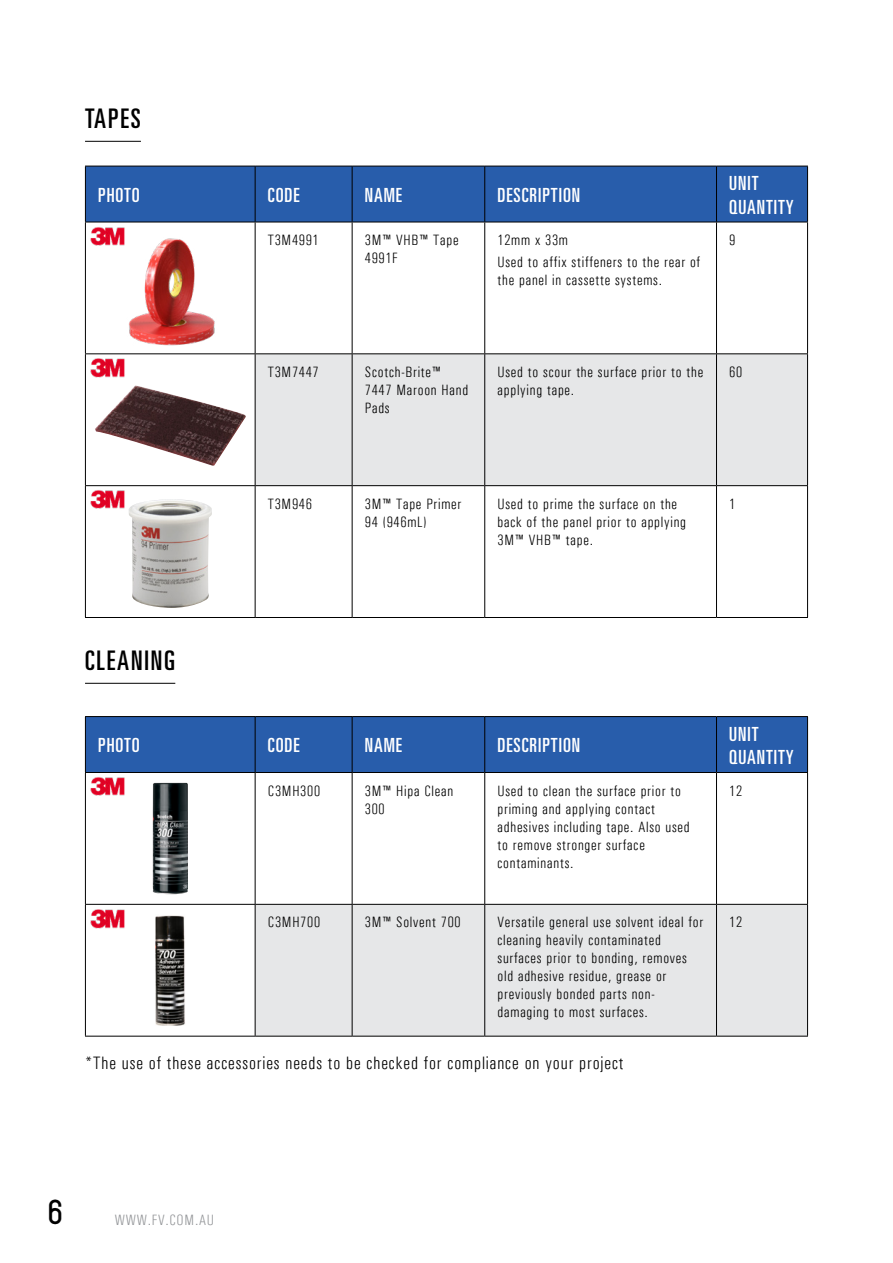
<style>
.page{position:relative;width:893px;height:1263px;background:#fff}
.page>*{position:absolute;margin:0;border:0;box-sizing:border-box;transform-origin:0 0}
.t1{font:700 30px "Mohave";color:#000}
.t2{font:ultra-condensed 27px "Univers";letter-spacing:.07em;color:#000}
.t3{font:ultra-condensed 19.5px/23.4px "Univers";letter-spacing:.05em;color:#fff}
.t4{font:300 condensed 18px "Univers";letter-spacing:.05em;color:#000}
.t5{font:300 condensed 15px/18px "Univers";letter-spacing:.05em;color:#000}
.t6{font:300 condensed 15px "Univers";letter-spacing:.05em;color:#939598}
</style>
<div class="page">
<hr style="left:85px;top:141px;width:56px;height:1px;background:#000">
<hr style="left:85px;top:683px;width:90px;height:1px;background:#000">
<div style="left:86px;top:167px;width:721px;height:55px;background:#285dab"></div>
<svg style="left:254px;top:223px;width:232px;height:130px"></svg>
<div style="left:256px;top:354px;width:551px;height:131px;background:#e6e7e8"></div>
<hr style="left:255px;top:166px;width:1px;height:56px;background:#000">
<hr style="left:352px;top:166px;width:1px;height:56px;background:#000">
<hr style="left:484px;top:166px;width:1px;height:56px;background:#000">
<hr style="left:716px;top:166px;width:1px;height:56px;background:#000">
<hr style="left:255px;top:222px;width:1px;height:131px;background:#000">
<hr style="left:352px;top:222px;width:1px;height:131px;background:#000">
<hr style="left:484px;top:222px;width:1px;height:131px;background:#000">
<hr style="left:716px;top:222px;width:1px;height:131px;background:#000">
<hr style="left:255px;top:354px;width:1px;height:131px;background:#000">
<hr style="left:352px;top:354px;width:1px;height:131px;background:#000">
<hr style="left:484px;top:354px;width:1px;height:131px;background:#000">
<hr style="left:716px;top:354px;width:1px;height:131px;background:#000">
<hr style="left:85px;top:485px;width:170px;height:1px;background:#000">
<hr style="left:255px;top:485px;width:97px;height:1px;background:#000">
<hr style="left:255px;top:486px;width:1px;height:131px;background:#000">
<hr style="left:352px;top:485px;width:133px;height:1px;background:#000">
<hr style="left:352px;top:486px;width:1px;height:131px;background:#000">
<hr style="left:485px;top:485px;width:231px;height:1px;background:#000">
<hr style="left:484px;top:486px;width:1px;height:131px;background:#000">
<hr style="left:716px;top:485px;width:92px;height:1px;background:#000">
<hr style="left:716px;top:486px;width:1px;height:131px;background:#000">
<hr style="left:85px;top:617px;width:170px;height:1px;background:#000">
<hr style="left:255px;top:617px;width:97px;height:1px;background:#000">
<hr style="left:352px;top:617px;width:133px;height:1px;background:#000">
<hr style="left:485px;top:617px;width:231px;height:1px;background:#000">
<hr style="left:716px;top:617px;width:92px;height:1px;background:#000">
<hr style="left:85px;top:166px;width:170px;height:1px;background:#000">
<hr style="left:85px;top:166px;width:1px;height:56px;background:#000">
<hr style="left:255px;top:166px;width:97px;height:1px;background:#000">
<hr style="left:352px;top:166px;width:133px;height:1px;background:#000">
<hr style="left:485px;top:166px;width:231px;height:1px;background:#000">
<hr style="left:716px;top:166px;width:92px;height:1px;background:#000">
<hr style="left:807px;top:166px;width:1px;height:56px;background:#000">
<hr style="left:85px;top:222px;width:170px;height:1px;background:#000">
<hr style="left:85px;top:222px;width:1px;height:131px;background:#000">
<hr style="left:255px;top:222px;width:97px;height:1px;background:#000">
<hr style="left:352px;top:222px;width:133px;height:1px;background:#000">
<hr style="left:485px;top:222px;width:231px;height:1px;background:#000">
<hr style="left:716px;top:222px;width:92px;height:1px;background:#000">
<hr style="left:807px;top:222px;width:1px;height:131px;background:#000">
<hr style="left:85px;top:353px;width:170px;height:1px;background:#000">
<hr style="left:85px;top:354px;width:1px;height:131px;background:#000">
<hr style="left:255px;top:353px;width:97px;height:1px;background:#000">
<hr style="left:352px;top:353px;width:133px;height:1px;background:#000">
<hr style="left:485px;top:353px;width:231px;height:1px;background:#000">
<hr style="left:716px;top:353px;width:92px;height:1px;background:#000">
<hr style="left:807px;top:354px;width:1px;height:131px;background:#000">
<hr style="left:85px;top:486px;width:1px;height:131px;background:#000">
<hr style="left:807px;top:486px;width:1px;height:131px;background:#000">
<img style="left:129px;top:238px;width:86px;height:108px">
<img style="left:95px;top:385px;width:151px;height:81px">
<img style="left:129px;top:499px;width:83px;height:109px">
<div style="left:86px;top:717px;width:721px;height:55px;background:#285dab"></div>
<svg style="left:86px;top:773px;width:721px;height:131px"></svg>
<div style="left:256px;top:905px;width:551px;height:131px;background:#e6e7e8"></div>
<hr style="left:255px;top:717px;width:1px;height:55px;background:#000">
<hr style="left:352px;top:717px;width:1px;height:55px;background:#000">
<hr style="left:484px;top:717px;width:1px;height:55px;background:#000">
<hr style="left:716px;top:717px;width:1px;height:55px;background:#000">
<hr style="left:255px;top:773px;width:1px;height:131px;background:#000">
<hr style="left:352px;top:773px;width:1px;height:131px;background:#000">
<hr style="left:484px;top:773px;width:1px;height:131px;background:#000">
<hr style="left:716px;top:773px;width:1px;height:131px;background:#000">
<hr style="left:255px;top:905px;width:1px;height:131px;background:#000">
<hr style="left:352px;top:905px;width:1px;height:131px;background:#000">
<hr style="left:484px;top:905px;width:1px;height:131px;background:#000">
<hr style="left:716px;top:905px;width:1px;height:131px;background:#000">
<hr style="left:85px;top:1036px;width:170px;height:1px;background:#000">
<hr style="left:255px;top:1036px;width:97px;height:1px;background:#000">
<hr style="left:352px;top:1036px;width:133px;height:1px;background:#000">
<hr style="left:485px;top:1036px;width:231px;height:1px;background:#000">
<hr style="left:716px;top:1036px;width:92px;height:1px;background:#000">
<hr style="left:85px;top:716px;width:170px;height:1px;background:#000">
<hr style="left:85px;top:717px;width:1px;height:55px;background:#000">
<hr style="left:255px;top:716px;width:97px;height:1px;background:#000">
<hr style="left:352px;top:716px;width:133px;height:1px;background:#000">
<hr style="left:485px;top:716px;width:231px;height:1px;background:#000">
<hr style="left:716px;top:716px;width:92px;height:1px;background:#000">
<hr style="left:807px;top:717px;width:1px;height:55px;background:#000">
<hr style="left:85px;top:772px;width:170px;height:1px;background:#000">
<hr style="left:85px;top:773px;width:1px;height:131px;background:#000">
<hr style="left:255px;top:772px;width:97px;height:1px;background:#000">
<hr style="left:352px;top:772px;width:133px;height:1px;background:#000">
<hr style="left:485px;top:772px;width:231px;height:1px;background:#000">
<hr style="left:716px;top:772px;width:92px;height:1px;background:#000">
<hr style="left:807px;top:773px;width:1px;height:131px;background:#000">
<hr style="left:85px;top:904px;width:170px;height:1px;background:#000">
<hr style="left:85px;top:905px;width:1px;height:131px;background:#000">
<hr style="left:255px;top:904px;width:97px;height:1px;background:#000">
<hr style="left:352px;top:904px;width:133px;height:1px;background:#000">
<hr style="left:485px;top:904px;width:231px;height:1px;background:#000">
<hr style="left:716px;top:904px;width:92px;height:1px;background:#000">
<hr style="left:807px;top:905px;width:1px;height:131px;background:#000">
<img style="left:152px;top:783px;width:36px;height:111px">
<img style="left:155px;top:915px;width:30px;height:110px">
<img style="left:90px;top:227px;width:35px;height:19px">
<img style="left:90px;top:358px;width:35px;height:20px">
<img style="left:90px;top:490px;width:35px;height:19px">
<img style="left:89px;top:776px;width:38px;height:21px">
<img style="left:90px;top:909px;width:35px;height:20px">
<h2 class="t2" style="left:85px;top:103px;width:57px">TAPES</h2>
<h3 class="t3" style="left:98px;top:183px;width:43px">PHOTO</h3>
<h3 class="t3" style="left:268px;top:183px;width:33px">CODE</h3>
<h3 class="t3" style="left:365px;top:183px;width:39px">NAME</h3>
<h3 class="t3" style="left:497px;top:183px;width:84px">DESCRIPTION</h3>
<h3 class="t3" style="left:729px;top:171px;width:66px">UNIT<br>QUANTITY</h3>
<p class="t5" style="left:268px;top:231px;width:52px">T3M4991</p>
<p class="t5" style="left:365px;top:231px;width:95px">3M™ VHB™ Tape<br>4991F</p>
<p class="t5" style="left:497px;top:229px;width:204px;line-height:22.2px">12mm x 33m<br>Used to affix stiffeners to the rear of</p>
<p class="t5" style="left:497px;top:271px;width:166px">the panel in cassette systems.</p>
<p class="t5" style="left:729px;top:231px;width:8px">9</p>
<p class="t5" style="left:268px;top:363px;width:52px">T3M7447</p>
<p class="t5" style="left:365px;top:363px;width:105px">Scotch-Brite™<br>7447 Maroon Hand<br>Pads</p>
<p class="t5" style="left:497px;top:363px;width:207px">Used to scour the surface prior to the applying tape.</p>
<p class="t5" style="left:729px;top:363px;width:14px">60</p>
<h2 class="t2" style="left:85px;top:645px;width:92px">CLEANING</h2>
<p class="t5" style="left:268px;top:495px;width:45px">T3M946</p>
<p class="t5" style="left:365px;top:495px;width:98px">3M™ Tape Primer<br>94 (946mL)</p>
<p class="t5" style="left:497px;top:495px;width:190px">Used to prime the surface on the back of the panel prior to applying<br>3M™ VHB™ tape.</p>
<p class="t5" style="left:729px;top:495px;width:8px">1</p>
<h3 class="t3" style="left:98px;top:733px;width:43px">PHOTO</h3>
<h3 class="t3" style="left:268px;top:733px;width:33px">CODE</h3>
<h3 class="t3" style="left:365px;top:733px;width:39px">NAME</h3>
<h3 class="t3" style="left:497px;top:733px;width:84px">DESCRIPTION</h3>
<h3 class="t3" style="left:729px;top:722px;width:66px">UNIT<br>QUANTITY</h3>
<p class="t5" style="left:268px;top:781px;width:54px">C3MH300</p>
<p class="t5" style="left:365px;top:781px;width:90px">3M™ Hipa Clean<br>300</p>
<p class="t5" style="left:497px;top:781px;width:194px">Used to clean the surface prior to priming and applying contact adhesives including tape. Also used to remove stronger surface contaminants.</p>
<p class="t5" style="left:729px;top:781px;width:14px">12</p>
<p class="t5" style="left:268px;top:913px;width:54px">C3MH700</p>
<p class="t5" style="left:365px;top:913px;width:97px">3M™ Solvent 700</p>
<p class="t5" style="left:497px;top:913px;width:207px">Versatile general use solvent ideal for cleaning heavily contaminated surfaces prior to bonding, removes old adhesive residue, grease or previously bonded parts non&shy;damaging to most surfaces.</p>
<p class="t5" style="left:729px;top:913px;width:14px">12</p>
<p class="t4" style="left:85px;top:1052px;width:540px">*The use of these accessories needs to be checked for compliance on your project</p>
<h1 class="t1" style="left:48px;top:1194px;width:17px">6</h1>
<p class="t6" style="left:115px;top:1211px;width:101px">WWW.FV.COM.AU</p>
</div>
